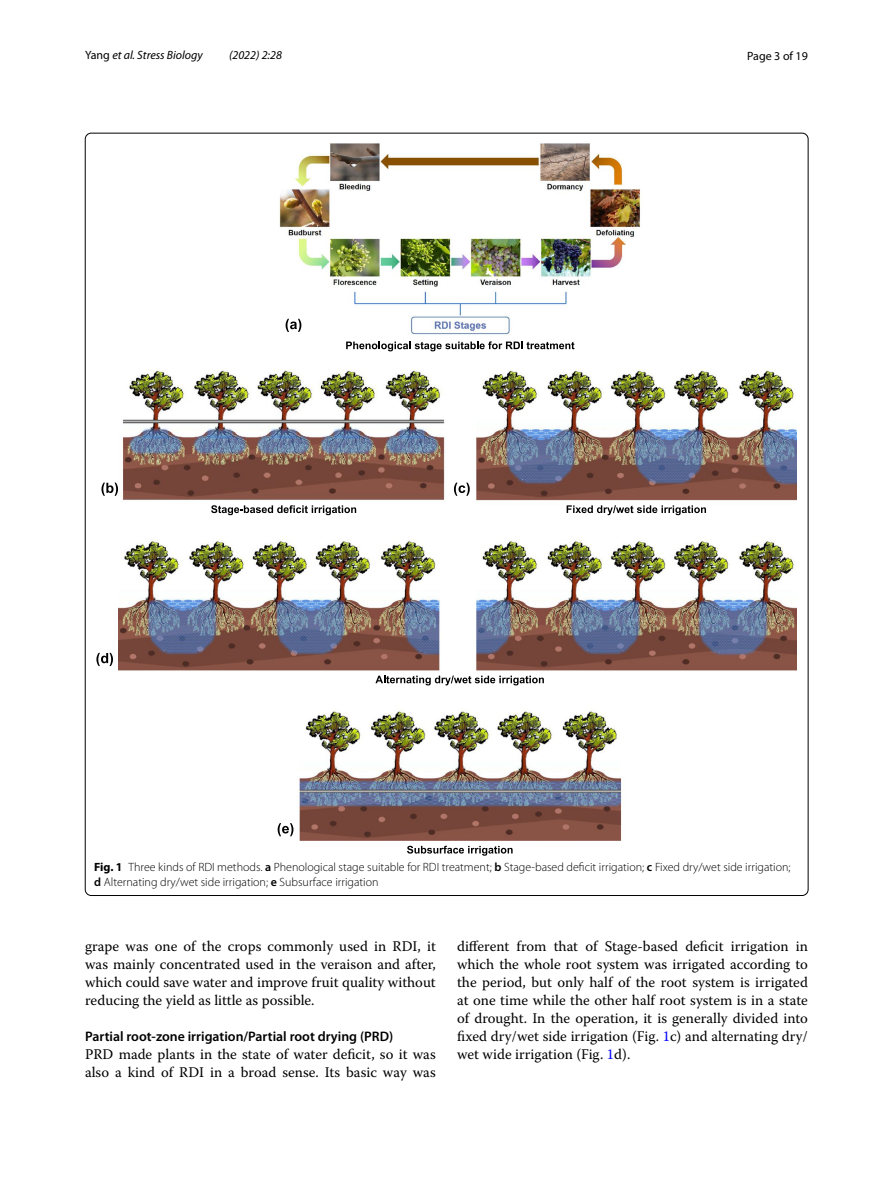
<style>
.page{position:relative;width:893px;height:1187px;background:#fff}
.page>*{position:absolute;margin:0;border:0;box-sizing:border-box;transform-origin:0 0}
.t1{font:14.7px/18px "Warnock Pro";color:#000;text-align:justify}
.t2{font:600 13.8px "Myriad Pro";color:#000}
.t3{font:300 12px/15px "Myriad Pro";color:#000}
.t4{font:italic 12px "Myriad Pro";color:#000}
.t5{font:12px "Myriad Pro";color:#000}
.s1{font-style:normal}
.s2{font-weight:700}
.s3{font-weight:600}
.s4{color:#00f}
</style>
<div class="page">
<img style="left:118px;top:143px;width:679px;height:697px">
<svg style="left:346px;top:341px;width:228px;height:10px"></svg>
<svg style="left:211px;top:505px;width:145px;height:10px"></svg>
<svg style="left:567px;top:505px;width:139px;height:10px"></svg>
<svg style="left:375px;top:675px;width:169px;height:10px"></svg>
<svg style="left:407px;top:845px;width:106px;height:10px"></svg>
<svg style="left:286px;top:319px;width:15px;height:13px"></svg>
<svg style="left:454px;top:482px;width:16px;height:14px"></svg>
<svg style="left:101px;top:482px;width:17px;height:14px"></svg>
<svg style="left:96px;top:652px;width:17px;height:14px"></svg>
<svg style="left:278px;top:823px;width:15px;height:13px"></svg>
<p class="t4" style="left:85px;top:48px;width:119px"><span class="s1">Yang</span> et al. Stress Biology</p>
<p class="t4" style="left:229px;top:48px;width:54px">(2022) 2:28</p>
<p class="t5" style="left:747px;top:48px;width:62px">Page 3 of 19</p>
<p class="t3" style="left:94px;top:859px;width:698px"><span class="s2">Fig. 1</span> Three kinds of RDI methods. <span class="s3">a</span> Phenological stage suitable for RDI treatment; <span class="s3">b</span> Stage-based deficit irrigation; <span class="s3">c</span> Fixed dry/wet side irrigation; <span class="s3">d</span> Alternating dry/wet side irrigation; <span class="s3">e</span> Subsurface irrigation</p>
<p class="t1" style="left:85px;top:936px;width:352px">grape was one of the crops commonly used in RDI, it was mainly concentrated used in the veraison and after, which could save water and improve fruit quality without reducing the yield as little as possible.</p>
<p class="t2" style="left:85px;top:1027px;width:310px">Partial root‑zone irrigation/Partial root drying (PRD)</p>
<p class="t1" style="left:85px;top:1044px;width:352px">PRD made plants in the state of water deficit, so it was also a kind of RDI in a broad sense. Its basic way was</p>
<p class="t1" style="left:457px;top:936px;width:352px">different from that of Stage-based deficit irrigation in which the whole root system was irrigated according to the period, but only half of the root system is irrigated at one time while the other half root system is in a state of drought. In the operation, it is generally divided into fixed dry/wet side irrigation (Fig. <span class="s4">1</span>c) and alternating dry/ wet wide irrigation (Fig. <span class="s4">1</span>d).</p>
</div>
